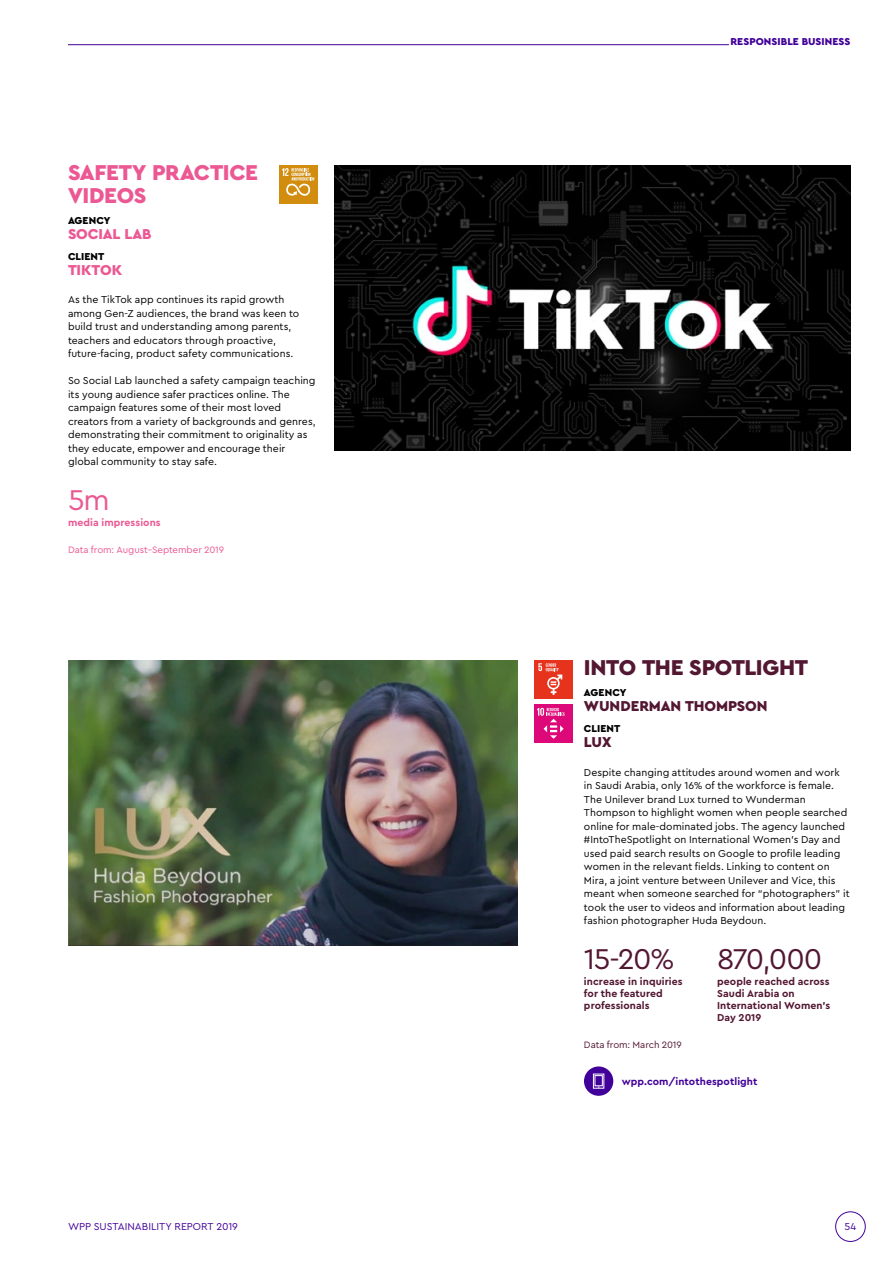
<style>
.page{position:relative;width:893px;height:1263px;background:#fff}
.page>*{position:absolute;margin:0;border:0;box-sizing:border-box;transform-origin:0 0}
._13_Case_Study_Stat{font:30px "WPP";letter-spacing:-.045em;color:#531732}
._13_Case_Study_Stat-2{font:30px "WPP";color:#eb5893}
._13_Case_Study_Headi{font:900 22.5px/22.5px "WPP";letter-spacing:-.02em;color:#eb5893}
._13_Case_Study_Headi-2{font:900 22.5px "WPP";letter-spacing:-.02em;color:#531732}
._13_Case_Study_Headi-3{font:900 15px "WPP";letter-spacing:-.01em;color:#531732}
._13_Case_Study_Headi-4{font:900 15px "WPP";letter-spacing:-.01em;color:#eb5893}
._13_Case_Study_Body{font:10.5px/13.5px "WPP";letter-spacing:.005em;color:#000}
._13_Case_Study_Stat-3{font:700 10.5px/12px "WPP";letter-spacing:.005em;color:#531732}
.t1{font:10.5px "WPP";letter-spacing:-.005em;color:#410099}
._13_Case_Study_Small{font:900 10.5px "WPP";letter-spacing:.005em;color:#000}
._06_Body_Copy_2{font:700 10.5px "WPP";letter-spacing:.005em;color:#410099}
.t2{font:900 10.5px "WPP";letter-spacing:.005em;color:#410099}
._13_Case_Study_Stat-4{font:700 10.5px "WPP";letter-spacing:.005em;color:#eb5893}
._13_Case_Study_Stat-5{font:9.75px "WPP";letter-spacing:-.005em;color:#eb5893}
._13_Case_Study_Stat-6{font:9.75px "WPP";letter-spacing:-.005em;color:#531732}
</style>
<div class="page">
<img style="left:68px;top:660px;width:449px;height:285px">
<img style="left:334px;top:165px;width:516px;height:285px">
<div style="left:534px;top:660px;width:39px;height:38px;background:#e6331d"></div>
<svg style="left:538px;top:663px;width:24px;height:32px"></svg>
<div style="left:534px;top:705px;width:39px;height:38px;background:#dd0979"></div>
<svg style="left:537px;top:708px;width:28px;height:31px"></svg>
<div style="left:279px;top:165px;width:38px;height:38px;background:#d28d0e"></div>
<svg style="left:282px;top:168px;width:32px;height:28px"></svg>
<svg style="left:584px;top:1066px;width:29px;height:30px"></svg>
<div style="left:593px;top:1074px;width:11px;height:14px;border:1px solid #fff"></div>
<div style="left:595px;top:1075px;width:8px;height:11px;border:1px solid #fff"></div>
<div style="left:835px;top:1211px;width:30px;height:30px;border:1px solid #410099;border-radius:50%"></div>
<hr style="left:68px;top:44px;width:661px;height:1px;background:#410099">
<p class="_13_Case_Study_Headi" style="left:68px;top:160px;width:192px">SAFETY PRACTICE<br>VIDEOS</p>
<p class="_13_Case_Study_Small" style="left:68px;top:213px;width:44px">AGENCY</p>
<p class="_13_Case_Study_Headi-4" style="left:68px;top:224px;width:85px">SOCIAL LAB</p>
<p class="_13_Case_Study_Small" style="left:68px;top:249px;width:38px">CLIENT</p>
<p class="_13_Case_Study_Headi-4" style="left:68px;top:260px;width:56px">TIKTOK</p>
<p class="_13_Case_Study_Body" style="left:68px;top:292px;width:233px">As the TikTok app continues its rapid growth among Gen-Z audiences, the brand was keen to build trust and understanding among parents, teachers and educators through proactive, future-facing, product safety communications.</p>
<p class="_13_Case_Study_Body" style="left:68px;top:373px;width:249px">So Social Lab launched a safety campaign teaching its young audience safer practices online. The campaign features some of their most loved creators from a variety of backgrounds and genres, demonstrating their commitment to originality as they educate, empower and encourage their global community to stay safe.</p>
<p class="_13_Case_Study_Stat-2" style="left:68px;top:480px;width:43px">5m</p>
<p class="_13_Case_Study_Stat-4" style="left:68px;top:515px;width:94px">media impressions</p>
<p class="_13_Case_Study_Stat-5" style="left:68px;top:543px;width:158px">Data from: August–September 2019</p>
<p class="t2" style="left:730px;top:35px;width:122px">RESPONSIBLE BUSINESS</p>
<p class="_13_Case_Study_Headi-2" style="left:584px;top:652px;width:226px">INTO THE SPOTLIGHT</p>
<p class="_13_Case_Study_Small" style="left:584px;top:685px;width:44px">AGENCY</p>
<p class="_13_Case_Study_Headi-3" style="left:584px;top:696px;width:185px">WUNDERMAN THOMPSON</p>
<p class="_13_Case_Study_Small" style="left:584px;top:721px;width:38px">CLIENT</p>
<p class="_13_Case_Study_Headi-3" style="left:584px;top:732px;width:29px">LUX</p>
<p class="_13_Case_Study_Body" style="left:584px;top:765px;width:267px">Despite changing attitudes around women and work in Saudi Arabia, only 16% of the workforce is female.<br>The Unilever brand Lux turned to Wunderman Thompson to highlight women when people searched online for male-dominated jobs. The agency launched #IntoTheSpotlight on International Women's Day and used paid search results on Google to profile leading women in the relevant fields. Linking to content on Mira, a joint venture between Unilever and Vice, this meant when someone searched for “photographers" it took the user to videos and information about leading fashion photographer Huda Beydoun.</p>
<p class="_13_Case_Study_Stat" style="left:584px;top:939px;width:92px">15-20%</p>
<p class="_13_Case_Study_Stat-3" style="left:584px;top:975px;width:100px">increase in inquiries for the featured professionals</p>
<p class="_13_Case_Study_Stat" style="left:717px;top:939px;width:107px">870,000</p>
<p class="_13_Case_Study_Stat-3" style="left:717px;top:975px;width:115px">people reached across<br>Saudi Arabia on<br>International Women’s<br>Day 2019</p>
<p class="_13_Case_Study_Stat-6" style="left:584px;top:1038px;width:99px">Data from: March 2019</p>
<p class="_06_Body_Copy_2" style="left:622px;top:1074px;width:137px">wpp.com/intothespotlight</p>
<p class="t1" style="left:68px;top:1220px;width:172px">WPP SUSTAINABILITY REPORT 2019</p>
<p class="t1" style="left:845px;top:1220px;width:13px">54</p>
</div>
